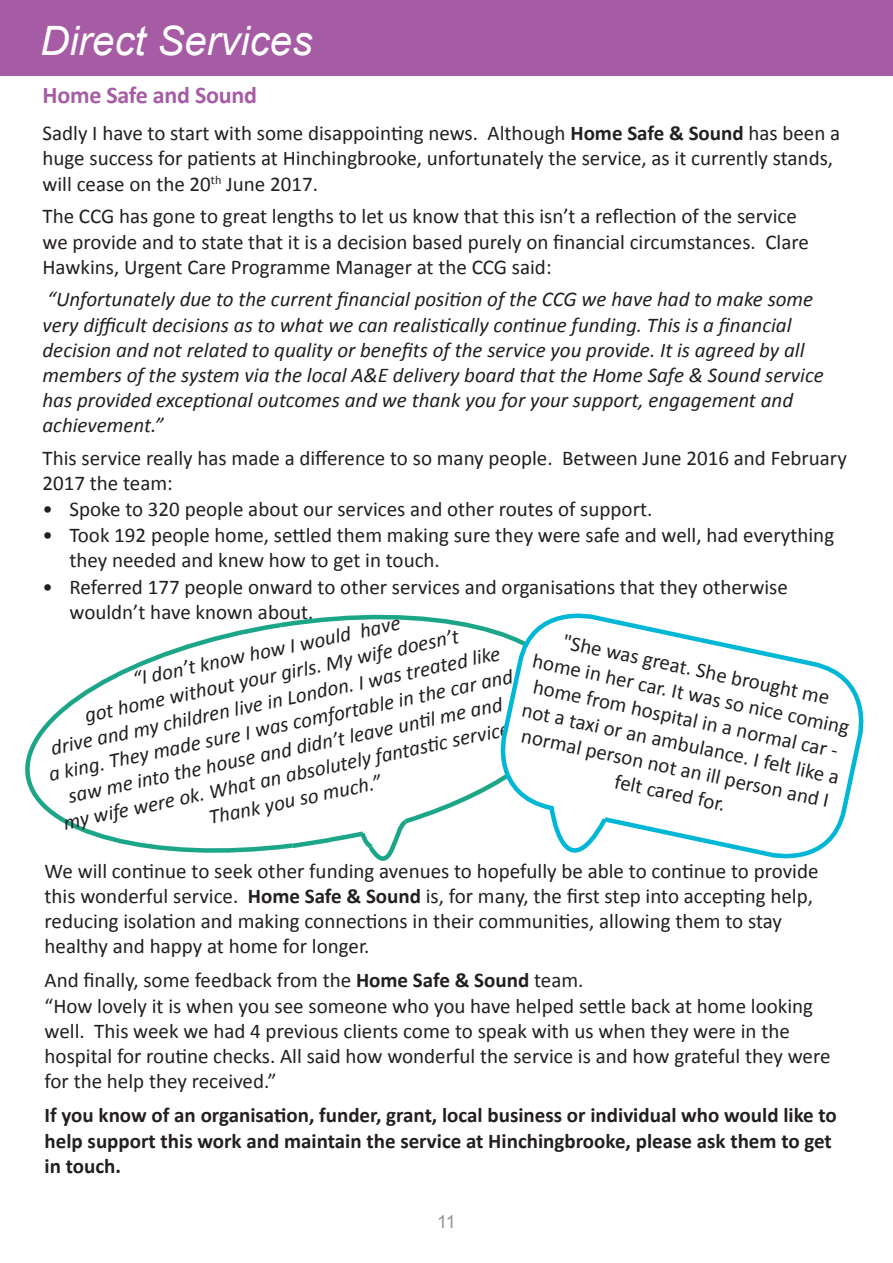
<style>
.page{position:relative;width:893px;height:1263px;background:#fff}
.page>*{position:absolute;margin:0;border:0;box-sizing:border-box;transform-origin:0 0}
.t1{font:italic 40.5px "Arial";color:#fff}
.t2{font:700 24px "Calibri";letter-spacing:-.01em;color:#a65ca5}
.t3{font:21px/25.2px "Calibri";color:#231f20}
.t4{font:italic 21px/25.2px "Calibri";color:#231f20}
.t5{font:700 21px/25.2px "Calibri";color:#231f20}
.t6{font:18px "Arial";color:#939598}
.s1{font-weight:700}
</style>
<div class="page">
<svg style="left:25px;top:623px;width:262px;height:230px"></svg>
<svg style="left:275px;top:614px;width:217px;height:213px"></svg>
<svg style="left:287px;top:816px;width:124px;height:45px"></svg>
<svg style="left:492px;top:613px;width:372px;height:246px"></svg>
<div style="left:0;top:0;width:893px;height:75px;background:#a65ca5"></div>
<h1 class="t1" style="left:43px;top:7px;width:274px">Direct Services</h1>
<p class="t2" style="left:43px;top:80px;width:216px">Home Safe and Sound</p>
<p class="t3" style="left:42px;top:121px;width:799px">Sadly I have to start with some disappointing news. Although <span class="s1">Home Safe &amp; Sound</span> has been a huge success for patients at Hinchingbrooke, unfortunately the service, as it currently stands, will cease on the 20<sup>th</sup> June 2017.</p>
<p class="t3" style="left:43px;top:204px;width:768px">The CCG has gone to great lengths to let us know that this isn’t a reflection of the service we provide and to state that it is a decision based purely on financial circumstances. Clare<br>Hawkins, Urgent Care Programme Manager at the CCG said:</p>
<p class="t4" style="left:43px;top:286px;width:783px">“Unfortunately due to the current financial position of the CCG we have had to make some very difficult decisions as to what we can realistically continue funding. This is a financial decision and not related to quality or benefits of the service you provide. It is agreed by all members of the system via the local A&amp;E delivery board that the Home Safe &amp; Sound service has provided exceptional outcomes and we thank you for your support, engagement and achievement.”</p>
<p class="t3" style="left:43px;top:446px;width:806px">This service really has made a difference to so many people. Between June 2016 and February<br>2017 the team:</p>
<p class="t3" style="left:43px;top:496px;width:611px">• Spoke to 320 people about our services and other routes of support.</p>
<p class="t3" style="left:70px;top:523px;width:766px;text-indent:-27px">• Took 192 people home, settled them making sure they were safe and well, had everything they needed and knew how to get in touch.</p>
<p class="t3" style="left:70px;top:575px;width:720px;text-indent:-27px">• Referred 177 people onward to other services and organisations that they otherwise wouldn’t have known about.</p>
<p class="t4" style="left:30px;top:687px;width:476px;text-align:center;rotate:-12deg">“I don’t know how I would have<br>got home without your girls. My wife doesn’t<br>drive and my children live in London. I was treated like a king. They made sure I was comfortable in the car and saw me into the house and didn’t leave unti l me and my wife were ok. What an absolutely fantasti c service.<br>Thank you so much.”</p>
<p class="t3" style="left:45px;top:858px;width:775px">We will continue to seek other funding avenues to hopefully be able to continue to provide this wonderful service. <span class="s1">Home Safe &amp; Sound</span> is, for many, the first step into accepting help, reducing isolation and making connections in their communities, allowing them to stay healthy and happy at home for longer.</p>
<p class="t3" style="left:45px;top:968px;width:787px">And finally, some feedback from the <span class="s1">Home Safe &amp; Sound</span> team.<br>“How lovely it is when you see someone who you have helped settle back at home looking well. This week we had 4 previous clients come to speak with us when they were in the hospital for routine checks. All said how wonderful the service is and how grateful they were for the help they received.”</p>
<p class="t5" style="left:45px;top:1103px;width:794px">If you know of an organisation, funder, grant, local business or individual who would like to help support this work and maintain the service at Hinchingbrooke, please ask them to get in touch.</p>
<h1 class="t1" style="left:40px;top:15px;width:274px">Direct Services</h1>
<p class="t3" style="left:540px;top:623px;width:325px;text-align:center;rotate:12deg">"She was great. She brought me home in her car. It was so nice coming home from hospital in a normal car - not a taxi or an ambulance. I felt like a normal person not an ill person and I felt cared for.</p>
<p class="t6" style="left:437px;top:1210px;width:20px">11</p>
</div>
